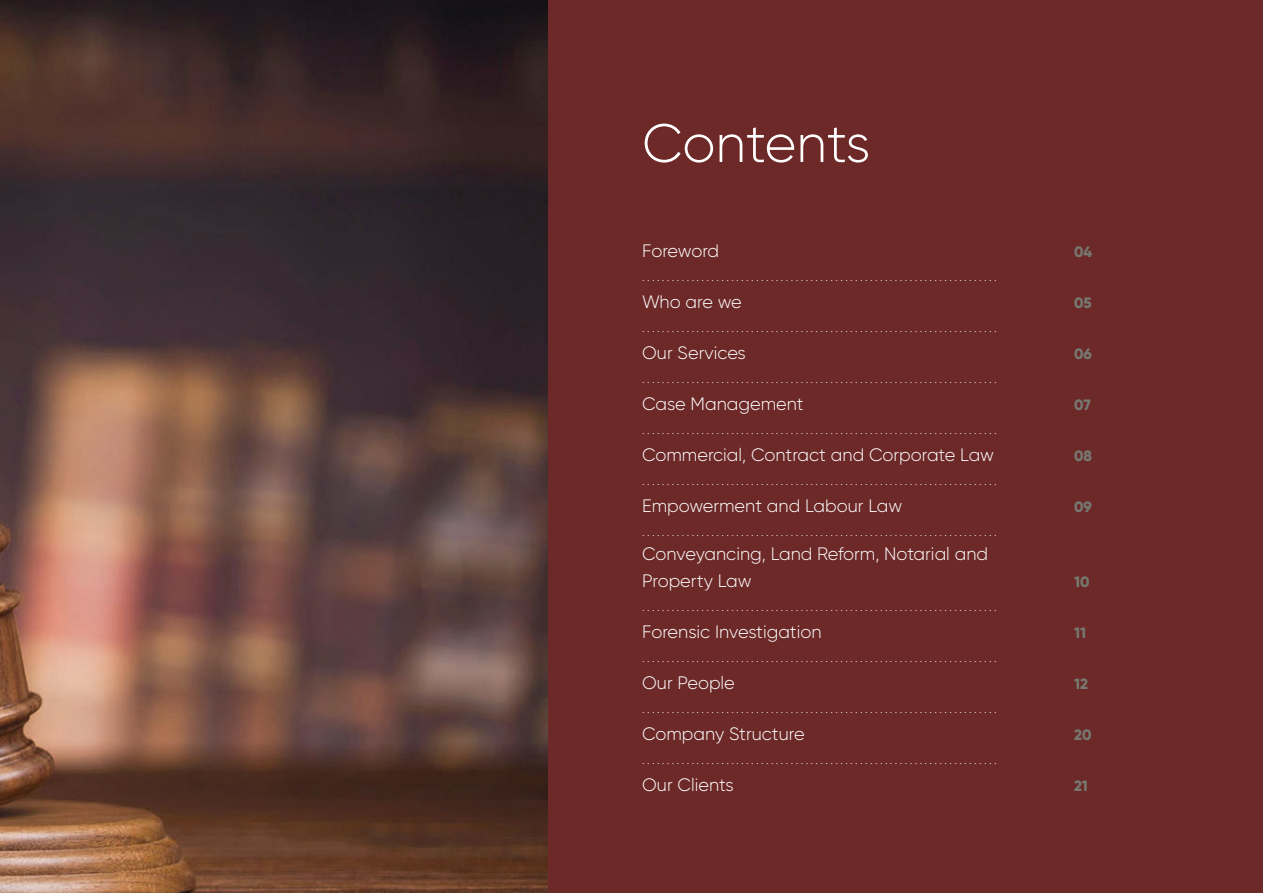
<style>
.page{position:relative;width:1263px;height:893px;background:#6c2928}
.page>*{position:absolute;margin:0;border:0;box-sizing:border-box;transform-origin:0 0}
.t1{font:300 54px "Gilroy";color:#fff}
.t2{font:300 18px/27px "Gilroy";color:#fff}
.t3{font:300 18px "Gilroy";letter-spacing:-.02em;color:#fff}
.t4{font:800 15px "Gilroy";color:#777971}
.t5{font:300 12px "Gilroy";color:#fff}
</style>
<div class="page">
<img style="left:0;top:0;width:547px;height:893px">
<h1 class="t1" style="left:642px;top:110px;width:230px">Contents</h1>
<h2 class="t3" style="left:642px;top:240px;width:79px">Foreword</h2>
<p class="t4" style="left:1074px;top:243px;width:20px">04</p>
<p class="t5" style="left:642px;top:270px;width:356px">........................................................................</p>
<h2 class="t2" style="left:642px;top:288px;width:101px">Who are we</h2>
<p class="t4" style="left:1074px;top:294px;width:19px">05</p>
<p class="t5" style="left:642px;top:321px;width:356px">........................................................................</p>
<h2 class="t2" style="left:642px;top:339px;width:105px">Our Services</h2>
<p class="t4" style="left:1074px;top:345px;width:19px">06</p>
<p class="t5" style="left:642px;top:372px;width:356px">........................................................................</p>
<h2 class="t2" style="left:642px;top:390px;width:163px">Case Management</h2>
<p class="t4" style="left:1074px;top:396px;width:18px">07</p>
<p class="t5" style="left:642px;top:423px;width:356px">........................................................................</p>
<h2 class="t2" style="left:642px;top:441px;width:354px">Commercial, Contract and Corporate Law</h2>
<p class="t4" style="left:1074px;top:447px;width:20px">08</p>
<p class="t5" style="left:642px;top:474px;width:356px">........................................................................</p>
<h2 class="t2" style="left:642px;top:492px;width:262px">Empowerment and Labour Law</h2>
<p class="t4" style="left:1074px;top:498px;width:19px">09</p>
<p class="t5" style="left:642px;top:525px;width:356px">........................................................................</p>
<h2 class="t2" style="left:642px;top:540px;width:347px">Conveyancing, Land Reform, Notarial and<br>Property Law</h2>
<p class="t4" style="left:1074px;top:573px;width:17px">10</p>
<p class="t5" style="left:642px;top:600px;width:356px">........................................................................</p>
<h2 class="t2" style="left:642px;top:618px;width:181px">Forensic Investigation</h2>
<p class="t4" style="left:1074px;top:624px;width:14px">11</p>
<p class="t5" style="left:642px;top:651px;width:356px">........................................................................</p>
<h2 class="t2" style="left:642px;top:669px;width:94px">Our People</h2>
<p class="t4" style="left:1074px;top:675px;width:16px">12</p>
<p class="t5" style="left:642px;top:702px;width:356px">........................................................................</p>
<h2 class="t2" style="left:642px;top:720px;width:164px">Company Structure</h2>
<p class="t4" style="left:1074px;top:726px;width:19px">20</p>
<p class="t5" style="left:642px;top:753px;width:356px">........................................................................</p>
<h2 class="t2" style="left:642px;top:771px;width:93px">Our Clients</h2>
<p class="t4" style="left:1074px;top:777px;width:15px">21</p>
</div>
